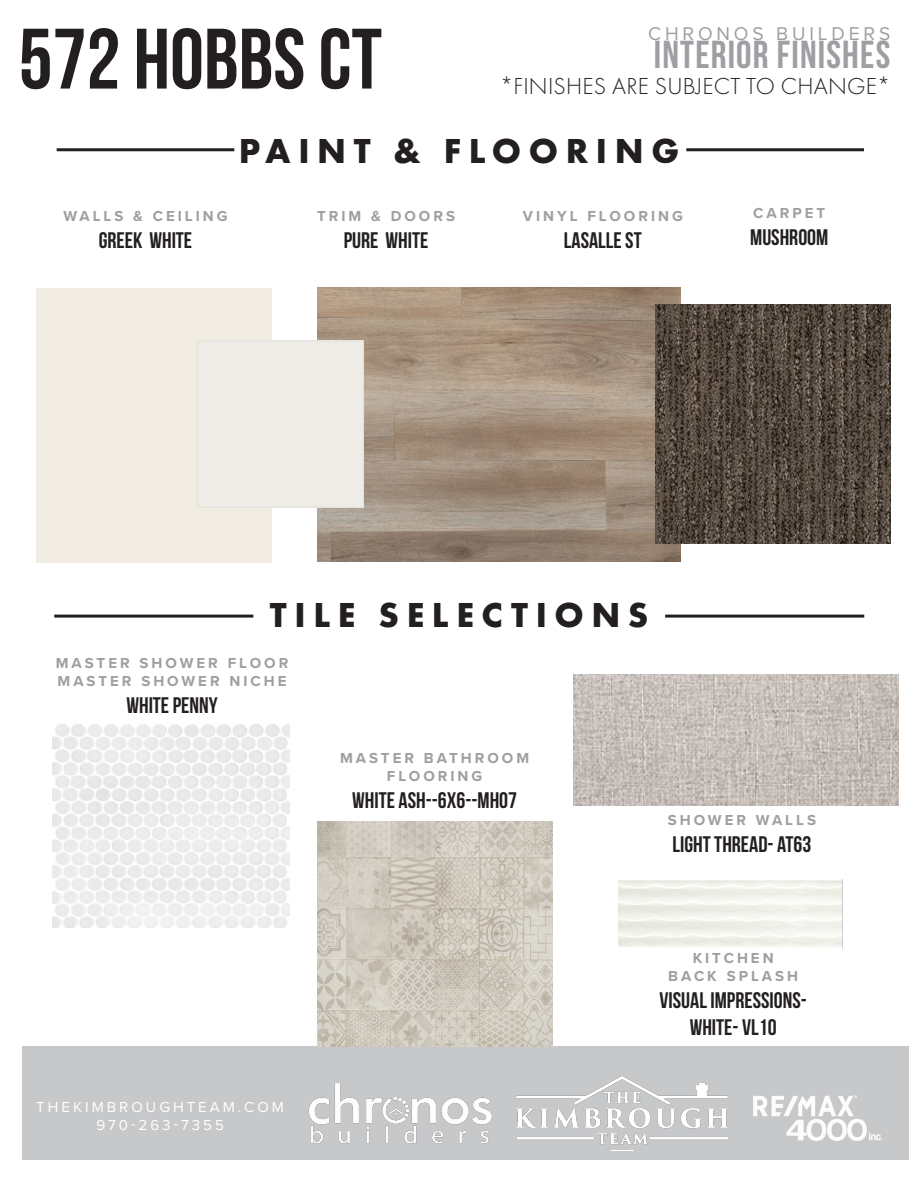
<style>
.page{position:relative;width:918px;height:1188px;background:#fff}
.page>*{position:absolute;margin:0;border:0;box-sizing:border-box;transform-origin:0 0}
.t1{font:85.5px "Bebas Neue";color:#231f20}
.t2{font:39px "Bebas Neue";letter-spacing:.03em;color:#9d9fa2}
.t3{font:700 36px "Futura PT";letter-spacing:.21em;color:#231f20}
.t4{font:300 24px "Futura PT";letter-spacing:.01em;color:#231f20}
.t5{font:22.5px "Bebas Neue";color:#231f20}
.t6{font:19.2px "Proxima Nova";letter-spacing:.2em;color:#9d9fa2}
.t7{font:700 15px/18px "Proxima Nova";letter-spacing:.2em;color:#9d9fa2;text-align:center}
.t8{font:15px "Proxima Nova";letter-spacing:.2em;color:#fff}
</style>
<div class="page">
<div style="left:22px;top:1046px;width:887px;height:113px;background:#c7c8ca"></div>
<img style="left:515px;top:1076px;width:214px;height:75px">
<img style="left:308px;top:1083px;width:184px;height:61px">
<img style="left:753px;top:1095px;width:129px;height:46px">
<img style="left:317px;top:287px;width:363px;height:274px">
<div style="left:199px;top:343px;width:163px;height:163px;background:#edece6"></div>
<div style="left:197px;top:341px;width:167px;height:167px;border:1px solid #e2dfd8"></div>
<img style="left:655px;top:304px;width:235px;height:240px">
<img style="left:53px;top:724px;width:237px;height:204px">
<img style="left:573px;top:674px;width:326px;height:132px">
<img style="left:317px;top:822px;width:235px;height:224px">
<hr style="left:665px;top:615px;width:199px;height:3px;background:#231f20">
<hr style="left:54px;top:615px;width:199px;height:3px;background:#231f20">
<hr style="left:686px;top:148px;width:178px;height:3px;background:#231f20">
<hr style="left:57px;top:148px;width:177px;height:3px;background:#231f20">
<p class="t1" style="left:19px;top:12px;width:365px">572 HOBBS CT</p>
<p class="t6" style="left:648px;top:19px;width:243px">CHRONOS BUILDERS</p>
<p class="t2" style="left:654px;top:33px;width:238px">INTERIOR FINISHES</p>
<p class="t4" style="left:500px;top:73px;width:392px">*FINISHES ARE SUBJECT TO CHANGE*</p>
<p class="t3" style="left:239px;top:128px;width:442px">PAINT &amp; FLOORING</p>
<p class="t7" style="left:63px;top:207px;width:166px">WALLS &amp; CEILING</p>
<p class="t5" style="left:99px;top:228px;width:95px">GREEK WHITE</p>
<p class="t7" style="left:317px;top:207px;width:140px">TRIM &amp; DOORS</p>
<p class="t5" style="left:344px;top:228px;width:86px">PURE WHITE</p>
<p class="t7" style="left:523px;top:207px;width:162px">VINYL FLOORING</p>
<p class="t5" style="left:564px;top:228px;width:79px">LASALLE ST</p>
<p class="t7" style="left:753px;top:204px;width:73px">CARPET</p>
<p class="t5" style="left:750px;top:225px;width:80px">MUSHROOM</p>
<p class="t3" style="left:270px;top:592px;width:380px">TILE SELECTIONS</p>
<p class="t7" style="left:56px;top:653px;width:234px">MASTER SHOWER FLOOR</p>
<p class="t7" style="left:58px;top:671px;width:231px">MASTER SHOWER NICHE</p>
<p class="t5" style="left:126px;top:693px;width:93px">WHITE PENNY</p>
<p class="t7" style="left:340px;top:749px;width:191px">MASTER BATHROOM<br>FLOORING</p>
<p class="t5" style="left:352px;top:788px;width:166px">WHITE ASH--6X6--MH07</p>
<p class="t7" style="left:668px;top:811px;width:150px">SHOWER WALLS</p>
<p class="t5" style="left:673px;top:832px;width:140px">LIGHT THREAD- AT63</p>
<p class="t8" style="left:36px;top:1096px;width:249px">THEKIMBROUGHTEAM.COM</p>
<p class="t8" style="left:96px;top:1114px;width:129px">970-263-7355</p>
<p class="t7" style="left:693px;top:949px;width:82px">KITCHEN</p>
<p class="t7" style="left:668px;top:967px;width:131px">BACK SPLASH</p>
<p class="t5" style="left:659px;top:988px;width:149px">VISUAL IMPRESSIONS-</p>
<p class="t5" style="left:690px;top:1015px;width:88px">WHITE- VL10</p>
</div>
